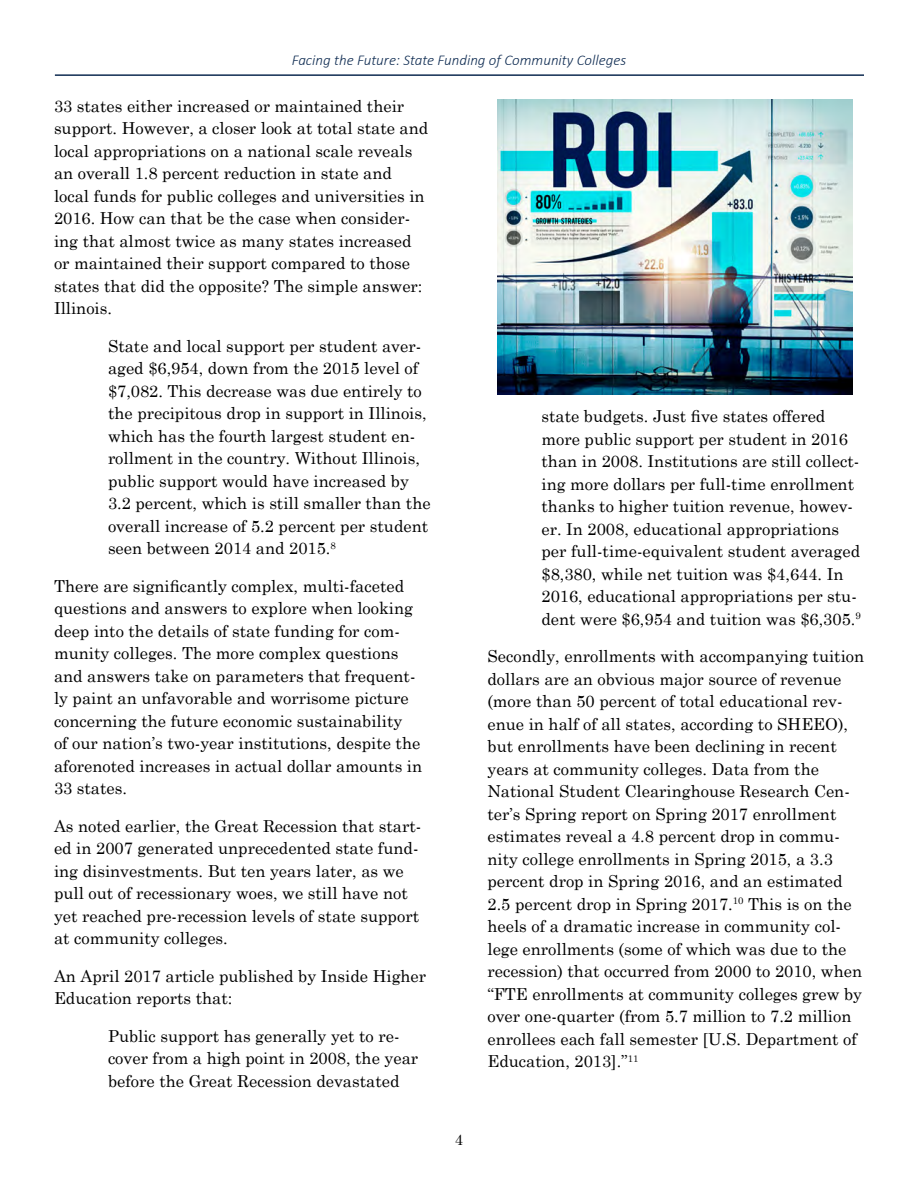
<style>
.page{position:relative;width:918px;height:1188px;background:#fff}
.page>*{position:absolute;margin:0;border:0;box-sizing:border-box;transform-origin:0 0}
.t1{font:16.5px/22.5px "Century Schoolbook";color:#000}
.t2{font:italic 300 15px "Calibri";color:#0f2c52}
.t3{font:15px "Century Schoolbook";color:#000}
</style>
<div class="page">
<hr style="left:55px;top:74px;width:809px;height:2px;background:#0f2c52">
<img style="left:497px;top:99px;width:356px;height:295px">
<p class="t2" style="left:292px;top:50px;width:336px">Facing the Future: State Funding of Community Colleges</p>
<p class="t1" style="left:54px;top:93px;width:376px">33 states either increased or maintained their support. However, a closer look at total state and local appropriations on a national scale reveals an overall 1.8 percent reduction in state and local funds for public colleges and universities in 2016. How can that be the case when consider&shy;ing that almost twice as many states increased or maintained their support compared to those states that did the opposite? The simple answer:<br>Illinois.</p>
<p class="t1" style="left:108px;top:333px;width:324px">State and local support per student aver&shy;aged $6,954, down from the 2015 level of $7,082. This decrease was due entirely to the precipitous drop in support in Illinois, which has the fourth largest student en&shy;rollment in the country. Without Illinois, public support would have increased by 3.2 percent, which is still smaller than the overall increase of 5.2 percent per student seen between 2014 and 2015.<sup>8</sup></p>
<p class="t1" style="left:54px;top:573px;width:370px">There are significantly complex, multi-faceted questions and answers to explore when looking deep into the details of state funding for com&shy;munity colleges. The more complex questions and answers take on parameters that frequent&shy;ly paint an unfavorable and worrisome picture concerning the future economic sustainability<br>of our nation’s two-year institutions, despite the aforenoted increases in actual dollar amounts in 33 states.</p>
<p class="t1" style="left:54px;top:813px;width:369px">As noted earlier, the Great Recession that start&shy;ed in 2007 generated unprecedented state fund&shy;ing disinvestments. But ten years later, as we pull out of recessionary woes, we still have not yet reached pre-recession levels of state support at community colleges.</p>
<p class="t1" style="left:54px;top:963px;width:374px">An April 2017 article published by Inside Higher<br>Education reports that:</p>
<p class="t1" style="left:108px;top:1023px;width:312px">Public support has generally yet to re&shy;cover from a high point in 2008, the year before the Great Recession devastated</p>
<p class="t1" style="left:542px;top:404px;width:321px">state budgets. Just five states offered more public support per student in 2016 than in 2008. Institutions are still collect&shy;ing more dollars per full-time enrollment thanks to higher tuition revenue, howev&shy;er. In 2008, educational appropriations per full-time-equivalent student averaged $8,380, while net tuition was $4,644. In 2016, educational appropriations per stu&shy;dent were $6,954 and tuition was $6,305.<sup>9</sup></p>
<p class="t1" style="left:487px;top:643px;width:378px">Secondly, enrollments with accompanying tuition dollars are an obvious major source of revenue (more than 50 percent of total educational rev&shy;enue in half of all states, according to SHEEO), but enrollments have been declining in recent years at community colleges. Data from the National Student Clearinghouse Research Cen&shy;ter’s Spring report on Spring 2017 enrollment estimates reveal a 4.8 percent drop in commu&shy;nity college enrollments in Spring 2015, a 3.3 percent drop in Spring 2016, and an estimated 2.5 percent drop in Spring 2017.<sup>10</sup> This is on the heels of a dramatic increase in community col&shy;lege enrollments (some of which was due to the recession) that occurred from 2000 to 2010, when “FTE enrollments at community colleges grew by over one-quarter (from 5.7 million to 7.2 million enrollees each fall semester [U.S. Department of Education, 2013].”<sup>11</sup></p>
<p class="t3" style="left:455px;top:1127px;width:10px">4</p>
</div>
